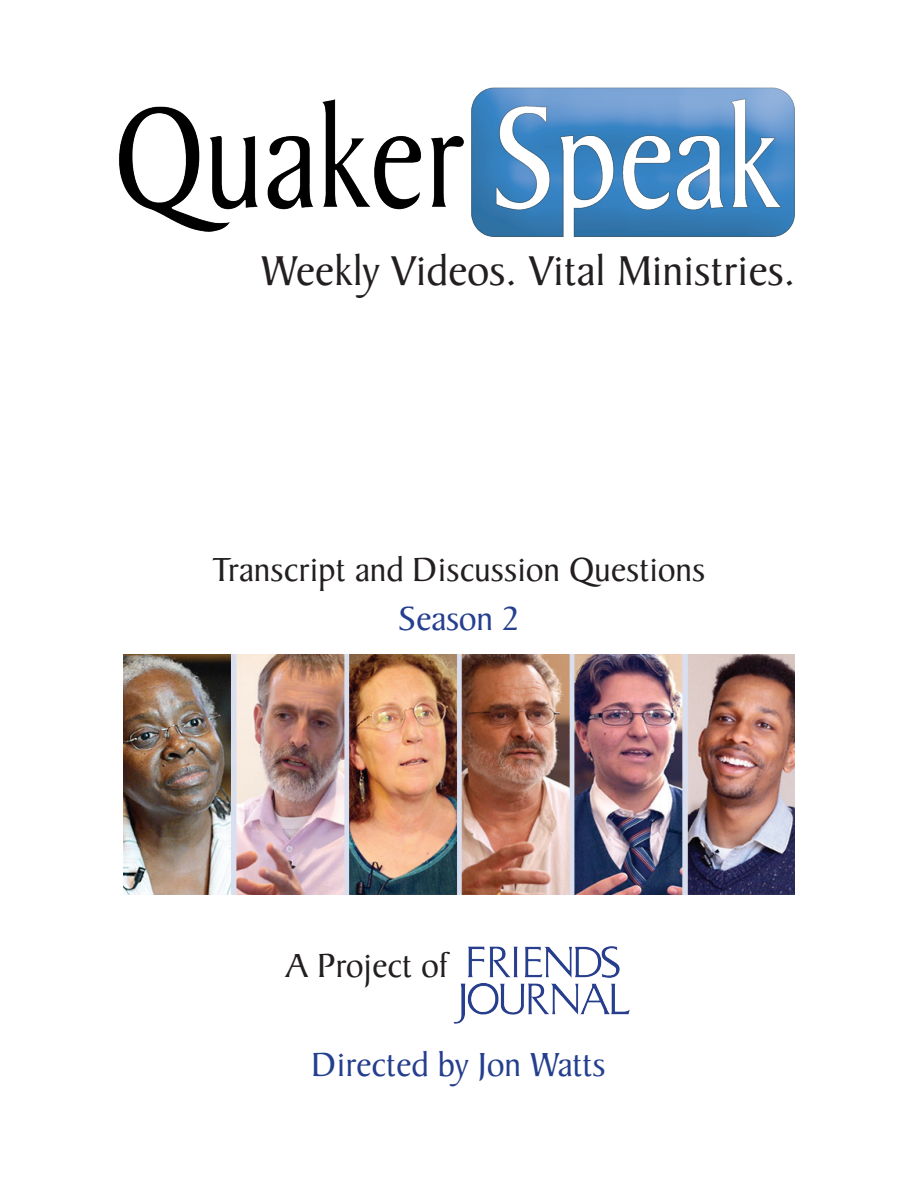
<style>
.page{position:relative;width:918px;height:1188px;background:#fff}
.page>*{position:absolute;margin:0;border:0;box-sizing:border-box;transform-origin:0 0}
.subhed_1{font:45px "Baker Signet";color:#231f20}
.t1{font:36px "Baker Signet";color:#231f20}
.t2{font:36px "Baker Signet";color:#253f8e}
</style>
<div class="page">
<img style="left:119px;top:87px;width:676px;height:150px">
<img style="left:123px;top:655px;width:672px;height:240px">
<img style="left:453px;top:946px;width:177px;height:78px">
<p class="subhed_1" style="left:262px;top:246px;width:536px">Weekly Videos. Vital Ministries.</p>
<p class="t1" style="left:212px;top:550px;width:495px">Transcript and Discussion Questions</p>
<p class="t2" style="left:399px;top:599px;width:122px">Season 2</p>
<p class="t1" style="left:286px;top:946px;width:163px">A Project of</p>
<p class="t2" style="left:312px;top:1045px;width:295px">Directed by Jon Watts</p>
</div>
